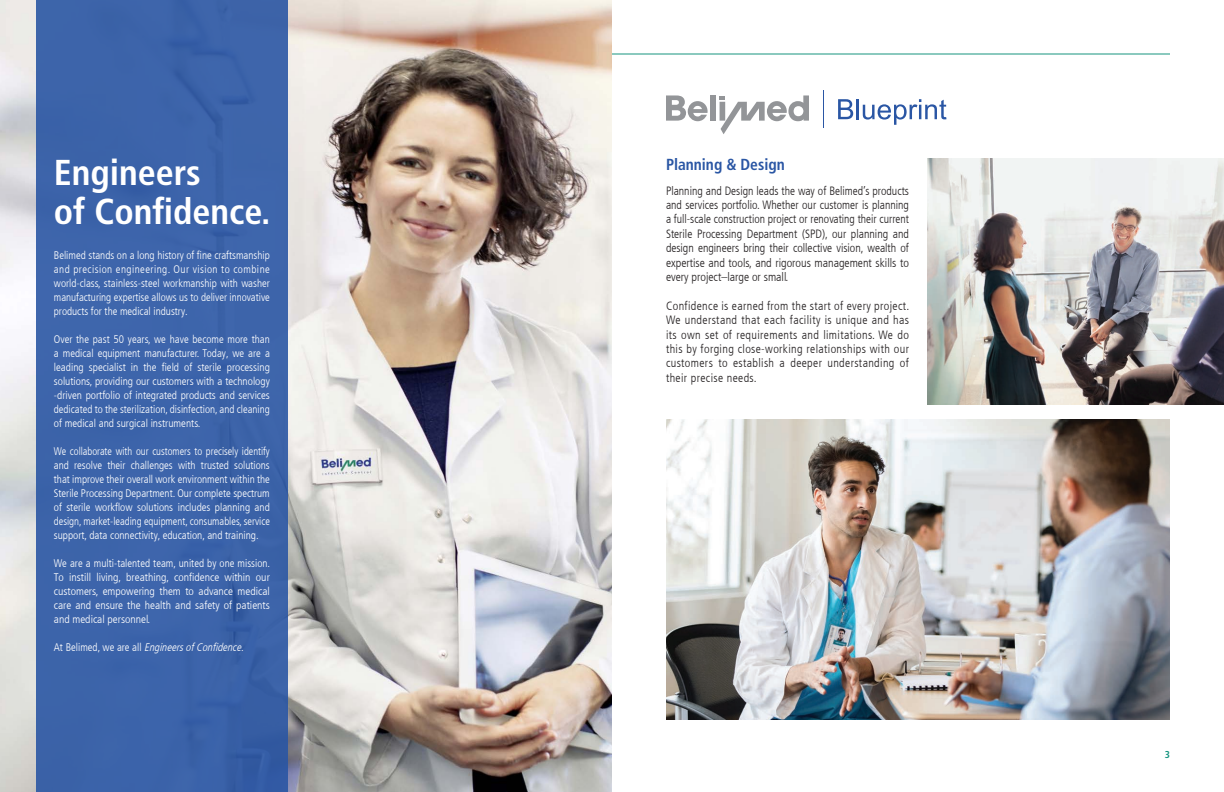
<style>
.page{position:relative;width:1224px;height:792px;background:#fff}
.page>*{position:absolute;margin:0;border:0;box-sizing:border-box;transform-origin:0 0}
.t1{font:700 condensed 36px "Frutiger LT Com";color:#fff}
.t2{font:700 condensed 16px "Frutiger LT Com";color:#2a56a4}
.t3{font:300 condensed 12px/14.4px "Frutiger LT Com";letter-spacing:.015em;color:#231f20;text-align:justify}
.t4{font:300 condensed 11px/14px "Frutiger LT Com";color:#fff;text-align:justify}
.t5{font:300 condensed 11px/14px "Frutiger LT Com";color:#fff;text-align:justify;scale:.95 1}
.t6{font:italic 300 condensed 11px "Frutiger LT Com";color:#fff}
.t7{font:700 condensed 10px "Frutiger LT Com";color:#16947f}
.s1{font-style:normal}
</style>
<div class="page">
<hr style="left:612px;top:54px;width:558px;height:1px;background:#16947f">
<img style="left:927px;top:158px;width:297px;height:247px">
<hr style="left:823px;top:90px;width:1px;height:38px;background:#2a56a4">
<div style="left:710px;top:95px;width:6px;height:26px;background:#939598"></div>
<svg style="left:666px;top:95px;width:42px;height:26px"></svg>
<svg style="left:720px;top:95px;width:89px;height:39px"></svg>
<svg style="left:838px;top:99px;width:15px;height:20px"></svg>
<hr style="left:857px;top:99px;width:2px;height:20px;background:#2a56a4">
<svg style="left:863px;top:99px;width:84px;height:26px"></svg>
<img style="left:666px;top:419px;width:504px;height:301px">
<img style="left:0;top:0;width:612px;height:792px">
<div style="left:36px;top:0;width:252px;height:792px;background:#3d64aa"></div>
<p class="t1" style="left:54px;top:150px;width:149px">Engineers</p>
<p class="t1" style="left:54px;top:189px;width:218px">of Confidence.</p>
<p class="t4" style="left:54px;top:248px;width:218px">Belimed stands on a long history of fine craftsmanship</p>
<p class="t4" style="left:54px;top:262px;width:218px">and precision engineering. Our vision to combine world-class, stainless-steel workmanship with washer manufacturing expertise allows us to deliver innovative products for the medical industry.</p>
<p class="t4" style="left:54px;top:332px;width:218px">Over the past 50 years, we have become more than a medical equipment manufacturer. Today, we are a leading specialist in the field of sterile processing solutions, providing our customers with a technology -driven portfolio of integrated products and services dedicated to the sterilization, disinfection, and cleaning of medical and surgical instruments.</p>
<p class="t5" style="left:54px;top:444px;width:229px">We collaborate with our customers to precisely identify and resolve their challenges with trusted solutions that improve their overall work environment within the Sterile Processing Department. Our complete spectrum of sterile workflow solutions includes planning and design, market-leading equipment, consumables, service support, data connectivity, education, and training.</p>
<p class="t4" style="left:54px;top:556px;width:218px">We are a multi-talented team, united by one mission.<br>To instill living, breathing, confidence within our customers, empowering them to advance medical care and ensure the health and safety of patients and medical personnel.</p>
<p class="t6" style="left:54px;top:640px;width:192px"><span class="s1">A t B e l i m e d , w e a r e a l l</span> EngineersofConfidence<span class="s1">.</span></p>
<p class="t2" style="left:666px;top:155px;width:120px">Planning &amp; Design</p>
<p class="t3" style="left:666px;top:183px;width:245px">Planning and Design leads the way of Belimed’s products and services portfolio. Whether our customer is planning a full-scale construction project or renovating their current Sterile Processing Department (SPD), our planning and design engineers bring their collective vision, wealth of expertise and tools, and rigorous management skills to every project–large or small.</p>
<p class="t3" style="left:666px;top:298px;width:245px">Confidence is earned from the start of every project.<br>We understand that each facility is unique and has its own set of requirements and limitations. We do this by forging close-working relationships with our customers to establish a deeper understanding of their precise needs.</p>
<p class="t7" style="left:1165px;top:748px;width:7px">3</p>
</div>
